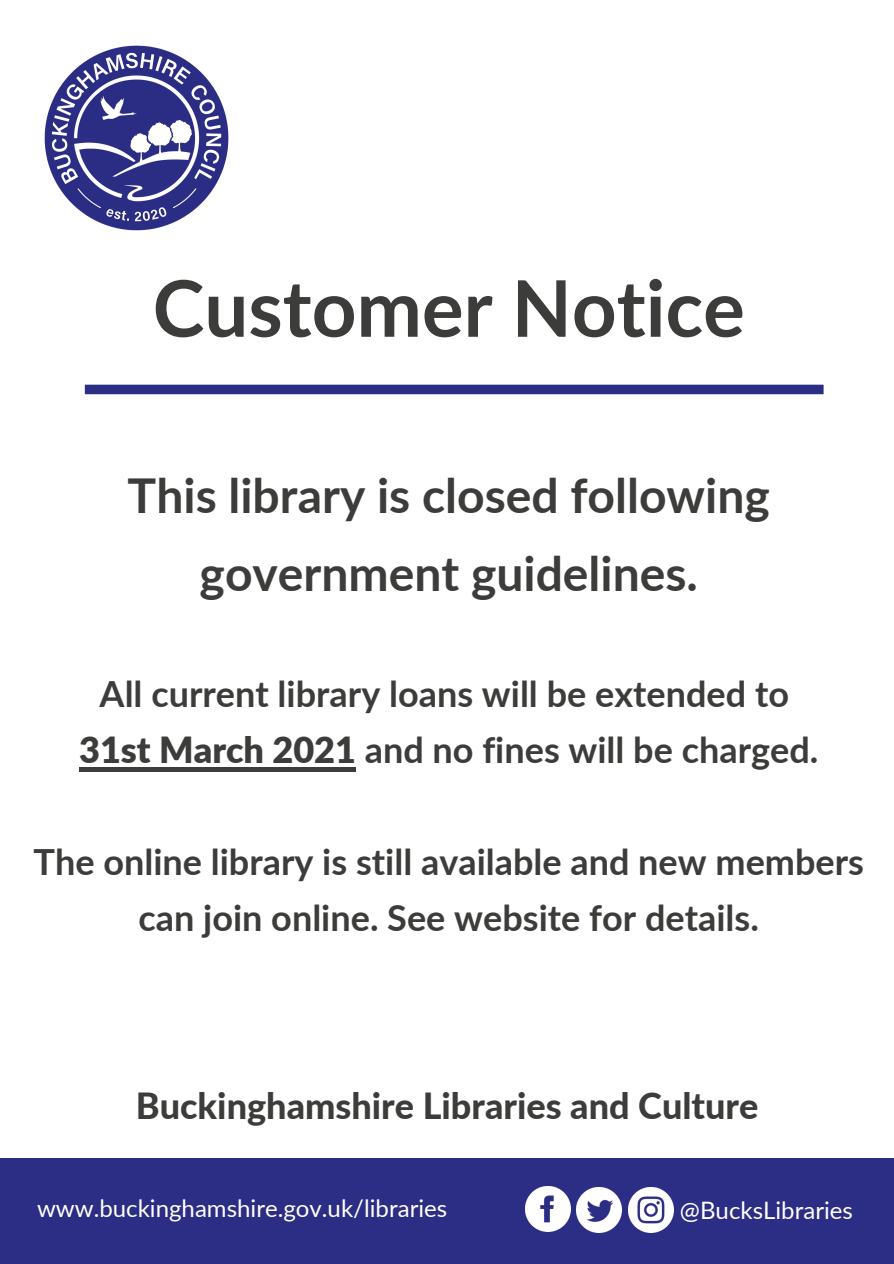
<style>
.page{position:relative;width:894px;height:1264px;background:#fff}
.page>*{position:absolute;margin:0;border:0;box-sizing:border-box;transform-origin:0 0}
.t1{font:700 78px "Lato";color:#3c3c3b}
.t2{font:700 48px/77.6px "Lato";color:#3c3c3b;text-align:center}
.t3{font:700 36px/55.9px "Lato";color:#3c3c3b;text-align:center}
.t4{font:800 36px "Lato";color:#3c3c3b}
.t5{font:24px "Lato";color:#fff}
.s1{font-weight:900}
</style>
<div class="page">
<div style="left:0;top:1157px;width:893px;height:106px;background:#2c2d84"></div>
<img style="left:525px;top:1186px;width:45px;height:45px">
<img style="left:576px;top:1187px;width:45px;height:45px">
<img style="left:628px;top:1187px;width:45px;height:45px">
<img style="left:44px;top:45px;width:185px;height:186px">
<div style="left:79px;top:767px;width:277px;height:5px;background:#3c3c3b"></div>
<svg style="left:85px;top:384px;width:738px;height:10px;background:#3a3b8c"></svg>
<p class="t1" style="left:153px;top:260px;width:593px">Customer Notice</p>
<p class="t2" style="left:128px;top:456px;width:643px">This library is closed following government guidelines.</p>
<p class="t3" style="left:100px;top:665px;width:690px">All current library loans will be extended to</p>
<p class="t3" style="left:79px;top:721px;width:740px"><span class="s1">31st March 2021</span> and no fines will be charged.</p>
<p class="t3" style="left:33px;top:833px;width:831px">The online library is still available and new members can join online. See website for details.</p>
<p class="t4" style="left:136px;top:1082px;width:624px">Buckinghamshire Libraries and Culture</p>
<p class="t5" style="left:37px;top:1192px;width:411px">www.buckinghamshire.gov.uk/libraries</p>
<p class="t5" style="left:679px;top:1194px;width:174px">@BucksLibraries</p>
</div>
